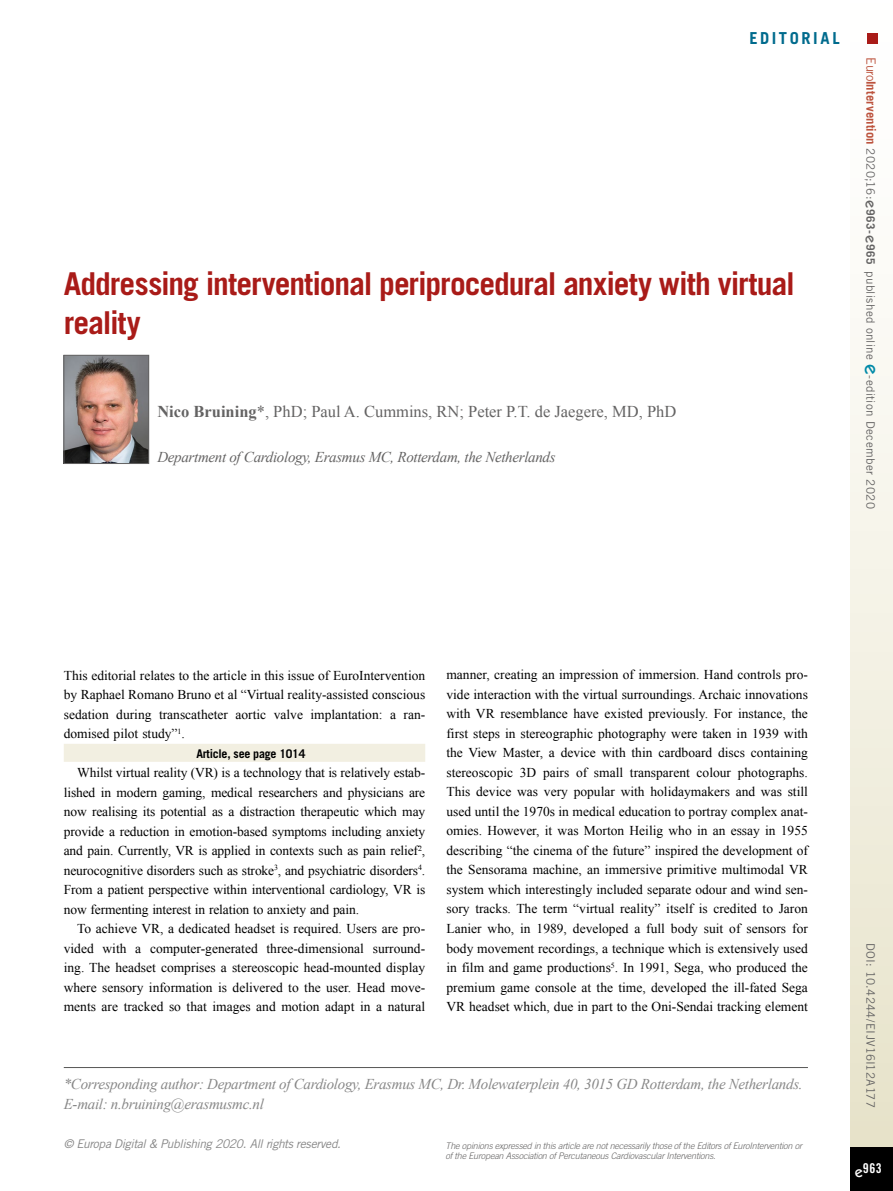
<style>
.page{position:relative;width:893px;height:1191px;background:#fff}
.page>*{position:absolute;margin:0;border:0;box-sizing:border-box;transform-origin:0 0}
.t1{font:700 31.5px/39px "Trade Gothic LT Std";letter-spacing:-.03em;color:#a91b18}
.t2{font:16.5px "Times New Roman";color:#646363}
.t3{font:700 16.5px "Trade Gothic LT Std";letter-spacing:.16em;color:#006b8d}
.t4{font:italic 15px/19.5px "Times New Roman";letter-spacing:-.02em;color:#878787}
.t5{font:italic 15px "Times New Roman";letter-spacing:-.02em;color:#646363}
.t6{font:13.5px/19.5px "Times New Roman";color:#000;text-align:justify}
.t7{font:13.5px "Trade Gothic LT Std Bd Cn 20";color:#fff}
.t8{font:italic 12px "Trade Gothic LT Std";letter-spacing:-.03em;color:#878787}
.t9{font:700 12px "Trade Gothic LT Std";letter-spacing:-.02em;color:#000}
.t10{font:11.7px "Trade Gothic LT Std";letter-spacing:.03em;color:#646363}
.t11{font:italic 300 9px/10.5px "Trade Gothic LT Std";letter-spacing:-.02em;color:#646363}
.s1{font-weight:700}
.s2{font-size:12.75px;color:#bc533d}
.s3{font-weight:700;font-size:12.75px;color:#bc533d}
.s4{font-family:"ITC Kabel Std";font-weight:500;font-size:15px}
.s5{font-family:"ITC Kabel Std";font-weight:500;font-size:19.5px;color:#008aa8}
</style>
<div class="page">
<div style="left:850px;top:0;width:43px;height:1191px;background:linear-gradient(to bottom,#fff,#e7e2c9)"></div>
<div style="left:850px;top:1147px;width:43px;height:44px;background:#000"></div>
<div style="left:867px;top:34px;width:11px;height:10px;background:#a91b18"></div>
<hr style="left:64px;top:1067px;width:744px;height:1px;background:#575756">
<div style="left:64px;top:744px;width:361px;height:18px;background:#f2efe1"></div>
<img style="left:66px;top:357px;width:81px;height:104px">
<div style="left:64px;top:355px;width:85px;height:108px;border:1px solid #646363"></div>
<p class="t3" style="left:749px;top:28px;width:92px">EDITORIAL</p>
<h1 class="t1" style="left:64px;top:264px;width:732px">Addressing interventional periprocedural anxiety with virtual reality</h1>
<p class="t2" style="left:157px;top:401px;width:520px"><span class="s1">Nico Bruining</span>*, PhD; Paul A. Cummins, RN; Peter P.T. de Jaegere, MD, PhD</p>
<p class="t5" style="left:157px;top:447px;width:400px">Department of Cardiology, Erasmus MC, Rotterdam, the Netherlands</p>
<p class="t10" style="left:878px;top:57px;width:453px;rotate:90deg"><span class="s2">Euro</span><span class="s3">Intervention</span> 2020;16:<span class="s4">e</span><span class="s1">963-</span><span class="s4">e</span><span class="s1">965</span> published online <span class="s5">e</span>-edition December 2020</p>
<p class="t6" style="left:64px;top:665px;width:363px">This editorial relates to the article in this issue of EuroIntervention by Raphael Romano Bruno et al “Virtual reality-assisted conscious sedation during transcatheter aortic valve implantation: a ran&shy;domised pilot study”<sup>1</sup>.</p>
<p class="t9" style="left:196px;top:746px;width:110px">Article, see page 1014</p>
<p class="t6" style="left:64px;top:762px;width:363px;text-indent:14px">Whilst virtual reality (VR) is a technology that is relatively estab&shy;lished in modern gaming, medical researchers and physicians are now realising its potential as a distraction therapeutic which may provide a reduction in emotion-based symptoms including anxiety and pain. Currently, VR is applied in contexts such as pain relief<sup>2</sup>, neurocognitive disorders such as stroke<sup>3</sup>, and psychiatric disorders<sup>4</sup>.<br>From a patient perspective within interventional cardiology, VR is now fermenting interest in relation to anxiety and pain.</p>
<p class="t6" style="left:64px;top:918px;width:363px;text-indent:14px">To achieve VR, a dedicated headset is required. Users are pro&shy;vided with a computer-generated three-dimensional surround&shy;ing. The headset comprises a stereoscopic head-mounted display where sensory information is delivered to the user. Head move&shy;ments are tracked so that images and motion adapt in a natural</p>
<p class="t6" style="left:446px;top:665px;width:363px">manner, creating an impression of immersion. Hand controls pro&shy;vide interaction with the virtual surroundings. Archaic innovations with VR resemblance have existed previously. For instance, the first steps in stereographic photography were taken in 1939 with the View Master, a device with thin cardboard discs containing stereoscopic 3D pairs of small transparent colour photographs.<br>This device was very popular with holidaymakers and was still used until the 1970s in medical education to portray complex anat&shy;omies. However, it was Morton Heilig who in an essay in 1955 describing “the cinema of the future” inspired the development of the Sensorama machine, an immersive primitive multimodal VR system which interestingly included separate odour and wind sen&shy;sory tracks. The term “virtual reality” itself is credited to Jaron Lanier who, in 1989, developed a full body suit of sensors for body movement recordings, a technique which is extensively used in film and game productions<sup>5</sup>. In 1991, Sega, who produced the premium game console at the time, developed the ill-fated Sega VR headset which, due in part to the Oni-Sendai tracking element</p>
<p class="t4" style="left:64px;top:1074px;width:740px">*Corresponding author: Department of Cardiology, Erasmus MC, Dr. Molewaterplein 40, 3015 GD Rotterdam, the Netherlands.<br>E-mail: n.bruining@erasmusmc.nl</p>
<p class="t8" style="left:64px;top:1137px;width:279px">© Europa Digital &amp; Publishing 2020. All rights reserved.</p>
<p class="t11" style="left:446px;top:1140px;width:358px">The opinions expressed in this article are not necessarily those of the Editors of EuroIntervention or of the European Association of Percutaneous Cardiovascular Interventions.</p>
<p class="t10" style="left:878px;top:943px;width:166px;rotate:90deg">DOI: 10.4244/EIJV16I12A177</p>
<p class="t7" style="left:855px;top:1160px;width:28px"><span class="s4">e</span>963</p>
</div>
